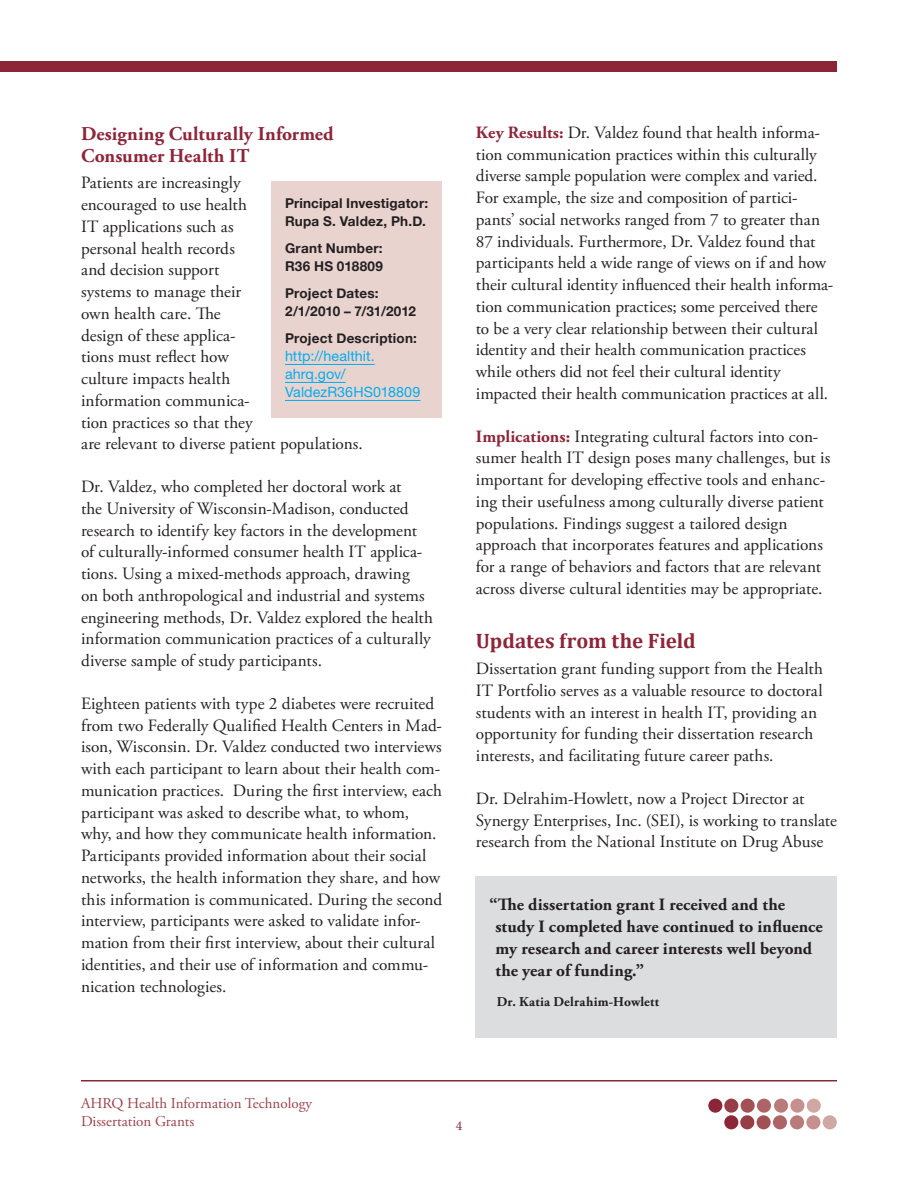
<style>
.page{position:relative;width:918px;height:1188px;background:#fff}
.page>*{position:absolute;margin:0;border:0;box-sizing:border-box;transform-origin:0 0}
.Body_Head_1{font:700 21px "Cambria";color:#8d2538}
.Body_Head_1-2{font:700 19.5px/22.5px "Adobe Garamond Pro";letter-spacing:.01em;color:#8d2538}
.Body{font:17.25px/21.8px "Adobe Garamond Pro";color:#231f20}
.Body_Last{font:17.25px/21.8px "Adobe Garamond Pro";color:#231f20}
.Pull_Quotes{font:700 17.25px/21.8px "Adobe Garamond Pro";letter-spacing:.005em;color:#231f20}
.t1{font:15px/18px "Adobe Garamond Pro";color:#9a444a}
.Pull_Quotes-2{font:14.25px/18px "Helvetica Neue LT Std";letter-spacing:.005em;color:#00aeef}
.Pull_Quotes-3{font:700 13.5px "Helvetica Neue";letter-spacing:.015em;color:#231f20}
.Pull_Quote_Attribute{font:700 13.5px "Adobe Garamond Pro";letter-spacing:.02em;color:#231f20}
.t2{font:13.5px "Minion Pro";color:#8d2538}
.s1{font-weight:700;color:#8d2538}
</style>
<div class="page">
<hr style="left:81px;top:1080px;width:756px;height:2px;background:#8d2538">
<div style="left:807px;top:1099px;width:14px;height:14px;background:#d0a7a3;border-radius:50%"></div>
<div style="left:790px;top:1099px;width:14px;height:14px;background:#c7908f;border-radius:50%"></div>
<div style="left:774px;top:1099px;width:14px;height:14px;background:#b97a7a;border-radius:50%"></div>
<div style="left:757px;top:1099px;width:14px;height:14px;background:#ae6467;border-radius:50%"></div>
<div style="left:741px;top:1099px;width:14px;height:14px;background:#a15055;border-radius:50%"></div>
<div style="left:724px;top:1099px;width:14px;height:14px;background:#983c46;border-radius:50%"></div>
<div style="left:708px;top:1099px;width:14px;height:14px;background:#8d2538;border-radius:50%"></div>
<div style="left:823px;top:1115px;width:14px;height:14px;background:#d0a7a3;border-radius:50%"></div>
<div style="left:806px;top:1115px;width:14px;height:14px;background:#c7908f;border-radius:50%"></div>
<div style="left:790px;top:1115px;width:14px;height:14px;background:#b97a7a;border-radius:50%"></div>
<div style="left:773px;top:1115px;width:14px;height:14px;background:#ae6467;border-radius:50%"></div>
<div style="left:757px;top:1115px;width:14px;height:14px;background:#a15055;border-radius:50%"></div>
<div style="left:740px;top:1115px;width:14px;height:14px;background:#983c46;border-radius:50%"></div>
<div style="left:724px;top:1115px;width:14px;height:14px;background:#8d2538;border-radius:50%"></div>
<div style="left:0;top:61px;width:837px;height:11px;background:#8d2538"></div>
<div style="left:272px;top:182px;width:170px;height:236px;background:#e8d3cf"></div>
<hr style="left:285px;top:364px;width:90px;height:1px;background:#00aeef">
<hr style="left:285px;top:382px;width:61px;height:1px;background:#00aeef">
<hr style="left:285px;top:400px;width:135px;height:1px;background:#00aeef">
<div style="left:476px;top:876px;width:361px;height:161px;background:#dcdddf"></div>
<h2 class="Body_Head_1-2" style="left:81px;top:122px;width:254px">Designing Culturally Informed<br>Consumer Health IT</h2>
<p class="Body" style="left:81px;top:173px;width:283px">Patients are increasingly<br>encouraged to use health<br>IT applications such as<br>personal health records<br>and decision support<br>systems to manage their<br>own health care. The<br>design of these applica-<br>tions must reflect how<br>culture impacts health<br>information communica-<br>tion practices so that they<br>are relevant to diverse patient populations.</p>
<p class="Body" style="left:81px;top:476px;width:354px">Dr. Valdez, who completed her doctoral work at<br>the University of Wisconsin-Madison, conducted research to identify key factors in the development of culturally-informed consumer health IT applica&shy;tions. Using a mixed-methods approach, drawing<br>on both anthropological and industrial and systems engineering methods, Dr. Valdez explored the health information communication practices of a culturally diverse sample of study participants.</p>
<p class="Body" style="left:81px;top:693px;width:363px">Eighteen patients with type 2 diabetes were recruited from two Federally Qualified Health Centers in Mad&shy;ison, Wisconsin. Dr. Valdez conducted two interviews with each participant to learn about their health com&shy;munication practices. During the first interview, each participant was asked to describe what, to whom, why, and how they communicate health information.<br>Participants provided information about their social networks, the health information they share, and how this information is communicated. During the second interview, participants were asked to validate infor&shy;mation from their first interview, about their cultural identities, and their use of information and commu&shy;nication technologies.</p>
<p class="Pull_Quotes-3" style="left:285px;top:193px;width:145px">Principal Investigator:</p>
<p class="Pull_Quotes-3" style="left:285px;top:211px;width:143px">Rupa S. Valdez, Ph.D.</p>
<p class="Pull_Quotes-3" style="left:285px;top:238px;width:99px">Grant Number:</p>
<p class="Pull_Quotes-3" style="left:285px;top:256px;width:100px">R36 HS 018809</p>
<p class="Pull_Quotes-3" style="left:285px;top:283px;width:95px">Project Dates:</p>
<p class="Pull_Quotes-3" style="left:285px;top:301px;width:133px">2/1/2010 – 7/31/2012</p>
<p class="Pull_Quotes-3" style="left:285px;top:328px;width:133px">Project Description:</p>
<p class="Pull_Quotes-2" style="left:285px;top:347px;width:137px">http://healthit. ahrq.gov/<br>ValdezR36HS018809</p>
<p class="Body" style="left:476px;top:122px;width:359px"><span class="s1">Key Results:</span> Dr. Valdez found that health informa&shy;tion communication practices within this culturally diverse sample population were complex and varied.<br>For example, the size and composition of partici&shy;pants’ social networks ranged from 7 to greater than 87 individuals. Furthermore, Dr. Valdez found that participants held a wide range of views on if and how their cultural identity influenced their health informa&shy;tion communication practices; some perceived there to be a very clear relationship between their cultural identity and their health communication practices while others did not feel their cultural identity impacted their health communication practices at all.</p>
<p class="Body_Last" style="left:476px;top:426px;width:356px"><span class="s1">Implications:</span> Integrating cultural factors into con&shy;sumer health IT design poses many challenges, but is important for developing effective tools and enhanc&shy;ing their usefulness among culturally diverse patient populations. Findings suggest a tailored design approach that incorporates features and applications for a range of behaviors and factors that are relevant across diverse cultural identities may be appropriate.</p>
<h2 class="Body_Head_1" style="left:476px;top:626px;width:221px">Updates from the Field</h2>
<p class="Body" style="left:476px;top:658px;width:349px">Dissertation grant funding support from the Health IT Portfolio serves as a valuable resource to doctoral students with an interest in health IT, providing an opportunity for funding their dissertation research interests, and facilitating future career paths.</p>
<p class="Body" style="left:476px;top:788px;width:363px">Dr. Delrahim-Howlett, now a Project Director at<br>Synergy Enterprises, Inc. (SEI), is working to translate research from the National Institute on Drug Abuse</p>
<p class="Pull_Quotes" style="left:495px;top:894px;width:329px;text-indent:-6px">“The dissertation grant I received and the study I completed have continued to influence my research and career interests well beyond the year of funding.”</p>
<p class="Pull_Quote_Attribute" style="left:497px;top:994px;width:164px">Dr. Katia Delrahim-Howlett</p>
<p class="t1" style="left:81px;top:1095px;width:232px">AHRQ Health Information Technology<br>Dissertation Grants</p>
<p class="t2" style="left:456px;top:1116px;width:8px">4</p>
</div>
